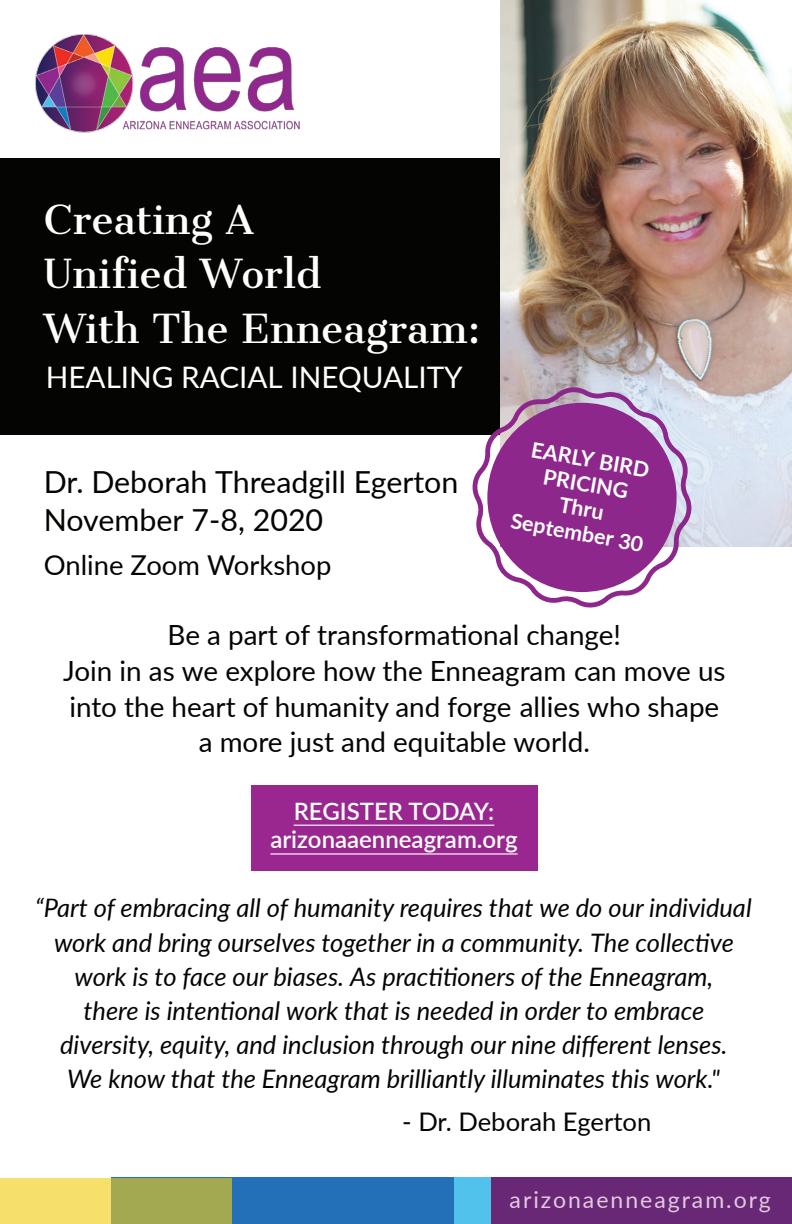
<style>
.page{position:relative;width:792px;height:1224px;background:#fff}
.page>*{position:absolute;margin:0;border:0;box-sizing:border-box;transform-origin:0 0}
.t1{font:38.2px/54.4px "Cantata One";color:#fff}
.t2{font:30.4px/38px "Lato";color:#040503}
.t3{font:29.6px "Lato";color:#fff}
.t4{font:27.8px/35.6px "Lato";color:#040503;text-align:center}
.t5{font:27.4px "Lato";color:#040503}
.t6{font:25.6px "Lato";color:#040503}
.t7{font:italic 25.4px/34.2px "Lato";color:#040503;text-align:center}
.t8{font:600 24px/28.8px "Lato";color:#fff;text-align:center}
.t9{font:23px "Lato";letter-spacing:.085em;color:#e3c9e0}
.t10{font:700 21.4px/24.8px "Lato";color:#fff;text-align:center}
</style>
<div class="page">
<img style="left:500px;top:0;width:292px;height:547px">
<div style="left:0;top:159px;width:500px;height:276px;background:#040503"></div>
<div style="left:251px;top:786px;width:287px;height:85px;background:#9a268f"></div>
<div style="left:280px;top:1178px;width:343px;height:46px;background:#51c2eb"></div>
<div style="left:111px;top:1178px;width:343px;height:46px;background:#2370b9"></div>
<div style="left:491px;top:1178px;width:301px;height:46px;background:#682875"></div>
<img style="left:17px;top:34px;width:303px;height:125px">
<svg style="left:473px;top:382px;width:218px;height:226px"></svg>
<div style="left:487px;top:403px;width:190px;height:189px;background:#8e278c;border-radius:50%"></div>
<div style="left:0;top:1178px;width:232px;height:46px;background:#f1cd11;opacity:.63"></div>
<hr style="left:294px;top:825px;width:200px;height:1px;background:#fff">
<hr style="left:270px;top:853px;width:248px;height:2px;background:#fff">
<h1 class="t1" style="left:44px;top:193px;width:438px">Creating A<br>Unified World<br>With The Enneagram:</h1>
<p class="t3" style="left:46px;top:357px;width:419px">HEALING RACIAL INEQUALITY</p>
<p class="t2" style="left:44px;top:461px;width:416px">Dr. Deborah Threadgill Egerton<br>November 7-8, 2020</p>
<p class="t5" style="left:44px;top:545px;width:289px">Online Zoom Workshop</p>
<p class="t10" style="left:526px;top:435px;width:136px;rotate:10deg">EARLY BIRD<br>PRICING<br>Thru<br>September 30</p>
<p class="t4" style="left:63px;top:616px;width:664px">Be a part of transformational change!<br>Join in as we explore how the Enneagram can move us into the heart of humanity and forge allies who shape a more just and equitable world.</p>
<p class="t8" style="left:270px;top:795px;width:249px">REGISTER TODAY: arizonaaenneagram.org</p>
<p class="t7" style="left:35px;top:890px;width:718px">“Part of embracing all of humanity requires that we do our individual work and bring ourselves together in a community. The collective work is to face our biases. As practitioners of the Enneagram,<br>there is intentional work that is needed in order to embrace diversity, equity, and inclusion through our nine different lenses.<br>We know that the Enneagram brilliantly illuminates this work."</p>
<p class="t6" style="left:402px;top:1103px;width:251px">- Dr. Deborah Egerton</p>
<p class="t9" style="left:510px;top:1183px;width:263px">arizonaenneagram.org</p>
</div>
